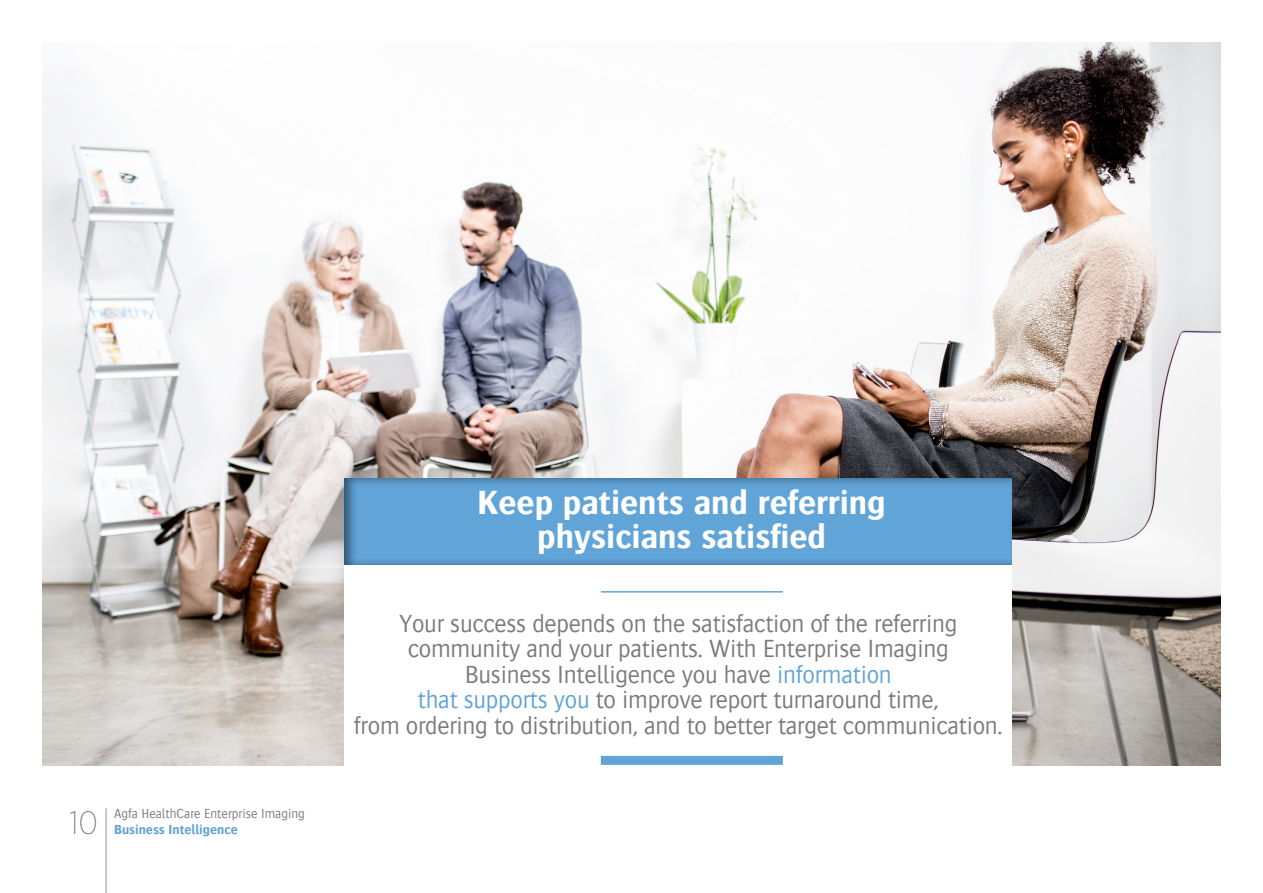
<style>
.page{position:relative;width:1263px;height:893px;background:#fff}
.page>*{position:absolute;margin:0;border:0;box-sizing:border-box;transform-origin:0 0}
.t1{font:700 34.5px/34.5px "Bosis For Agfa";color:#fff;text-align:center}
.t2{font:200 32.4px "Gotham Narrow";color:#7c7b7b}
.t3{font:300 25.5px/25.5px "Bosis For Agfa";letter-spacing:-.01em;color:#7c7b7b;text-align:center}
.t4{font:300 13.5px "Bosis For Agfa";color:#7c7b7b}
.t5{font:700 13.5px "Bosis For Agfa";color:#61a4d7}
.s1{color:#61a4d7}
</style>
<div class="page">
<hr style="left:105px;top:808px;width:2px;height:85px;background:#b9b8b8">
<img style="left:43px;top:43px;width:1177px;height:722px">
<div style="left:332px;top:467px;width:693px;height:99px;background:#000;opacity:.5"></div>
<div style="left:344px;top:565px;width:668px;height:243px;background:#fff"></div>
<div style="left:601px;top:756px;width:182px;height:9px;background:#61a4d7"></div>
<hr style="left:601px;top:591px;width:182px;height:2px;background:#61a4d7">
<p class="t2" style="left:69px;top:803px;width:30px">10</p>
<p class="t4" style="left:114px;top:806px;width:192px">Agfa HealthCare Enterprise Imaging</p>
<p class="t5" style="left:114px;top:822px;width:125px">Business Intelligence</p>
<h1 class="t1" style="left:478px;top:484px;width:410px">Keep patients and referring physicians satisfied</h1>
<p class="t3" style="left:354px;top:610px;width:650px">Your success depends on the satisfaction of the referring community and your patients. With Enterprise Imaging<br>Business Intelligence you have <span class="s1">information<br>that supports you</span> to improve report turnaround time,<br>from ordering to distribution, and to better target communication.</p>
</div>
